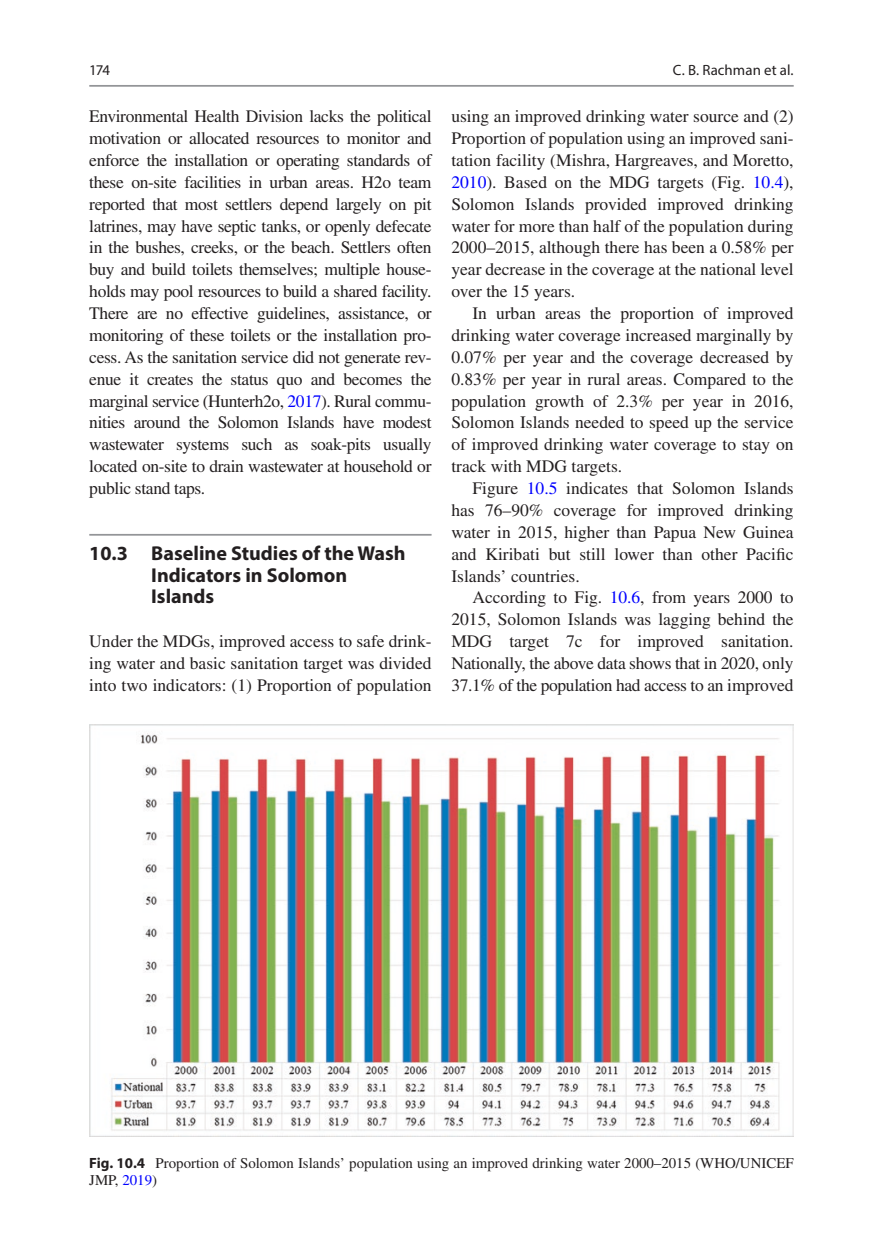
<style>
.page{position:relative;width:883px;height:1260px;background:#fff}
.page>*{position:absolute;margin:0;border:0;box-sizing:border-box;transform-origin:0 0}
._1_hd{font:700 20.12px/21.9px "Myriad Pro";color:#231f20}
.Text{font:17.5px/21.9px "Times LT Std";letter-spacing:-.005em;color:#231f20;text-align:justify}
.Text_flush{font:17.5px/21.9px "Times LT Std";color:#231f20;text-align:justify}
.t1{font:14.88px/17.5px "Times LT Std";color:#231f20}
.t2{font:14.88px "Myriad Pro";letter-spacing:.005em;color:#231f20}
.s1{color:#00f}
.s2{font-family:"Myriad Pro";font-weight:700}
</style>
<div class="page">
<hr style="left:89px;top:534px;width:343px;height:2px;background:#939598">
<img style="left:89px;top:724px;width:705px;height:412px">
<hr style="left:89px;top:85px;width:705px;height:2px;background:#939598">
<p class="t2" style="left:89px;top:61px;width:22px">174</p>
<p class="Text" style="left:89px;top:105px;width:344px">Environmental Health Division lacks the political motivation or allocated resources to monitor and enforce the installation or operating standards of these on-site facilities in urban areas. H2o team reported that most settlers depend largely on pit latrines, may have septic tanks, or openly defecate in the bushes, creeks, or the beach. Settlers often buy and build toilets themselves; multiple house&shy;holds may pool resources to build a shared facility.<br>There are no effective guidelines, assistance, or monitoring of these toilets or the installation pro&shy;cess. As the sanitation service did not generate rev&shy;enue it creates the status quo and becomes the marginal service (Hunterh2o, <span class="s1">2017</span>). Rural commu&shy;nities around the Solomon Islands have modest wastewater systems such as soak-pits usually located on-site to drain wastewater at household or public stand taps.</p>
<h2 class="_1_hd" style="left:151px;top:541px;width:256px;text-indent:-62px">10.3 Baseline Studies of the Wash<br>Indicators in Solomon<br>Islands</h2>
<p class="Text_flush" style="left:89px;top:630px;width:344px">Under the MDGs, improved access to safe drink&shy;ing water and basic sanitation target was divided into two indicators: (1) Proportion of population</p>
<p class="t2" style="left:673px;top:61px;width:122px">C. B. Rachman et al.</p>
<p class="Text_flush" style="left:451px;top:105px;width:344px">using an improved drinking water source and (2)<br>Proportion of population using an improved sani&shy;tation facility (Mishra, Hargreaves, and Moretto, <span class="s1">2010</span>). Based on the MDG targets (Fig. <span class="s1">10.4</span>), Solomon Islands provided improved drinking water for more than half of the population during 2000–2015, although there has been a 0.58% per year decrease in the coverage at the national level over the 15 years.</p>
<p class="Text" style="left:451px;top:302px;width:344px;text-indent:21px">In urban areas the proportion of improved drinking water coverage increased marginally by 0.07% per year and the coverage decreased by 0.83% per year in rural areas. Compared to the population growth of 2.3% per year in 2016, Solomon Islands needed to speed up the service of improved drinking water coverage to stay on track with MDG targets.</p>
<p class="Text" style="left:451px;top:477px;width:344px;text-indent:21px">Figure <span class="s1">10.5</span> indicates that Solomon Islands has 76–90% coverage for improved drinking water in 2015, higher than Papua New Guinea and Kiribati but still lower than other Pacific Islands’ countries.</p>
<p class="Text" style="left:451px;top:587px;width:344px;text-indent:21px">According to Fig. <span class="s1">10.6</span>, from years 2000 to 2015, Solomon Islands was lagging behind the MDG target 7c for improved sanitation.<br>Nationally, the above data shows that in 2020, only 37.1% of the population had access to an improved</p>
<p class="t1" style="left:89px;top:1154px;width:706px"><span class="s2">Fig. 10.4</span> Proportion of Solomon Islands’ population using an improved drinking water 2000–2015 (WHO/UNICEF<br>JMP, <span class="s1">2019</span>)</p>
</div>
